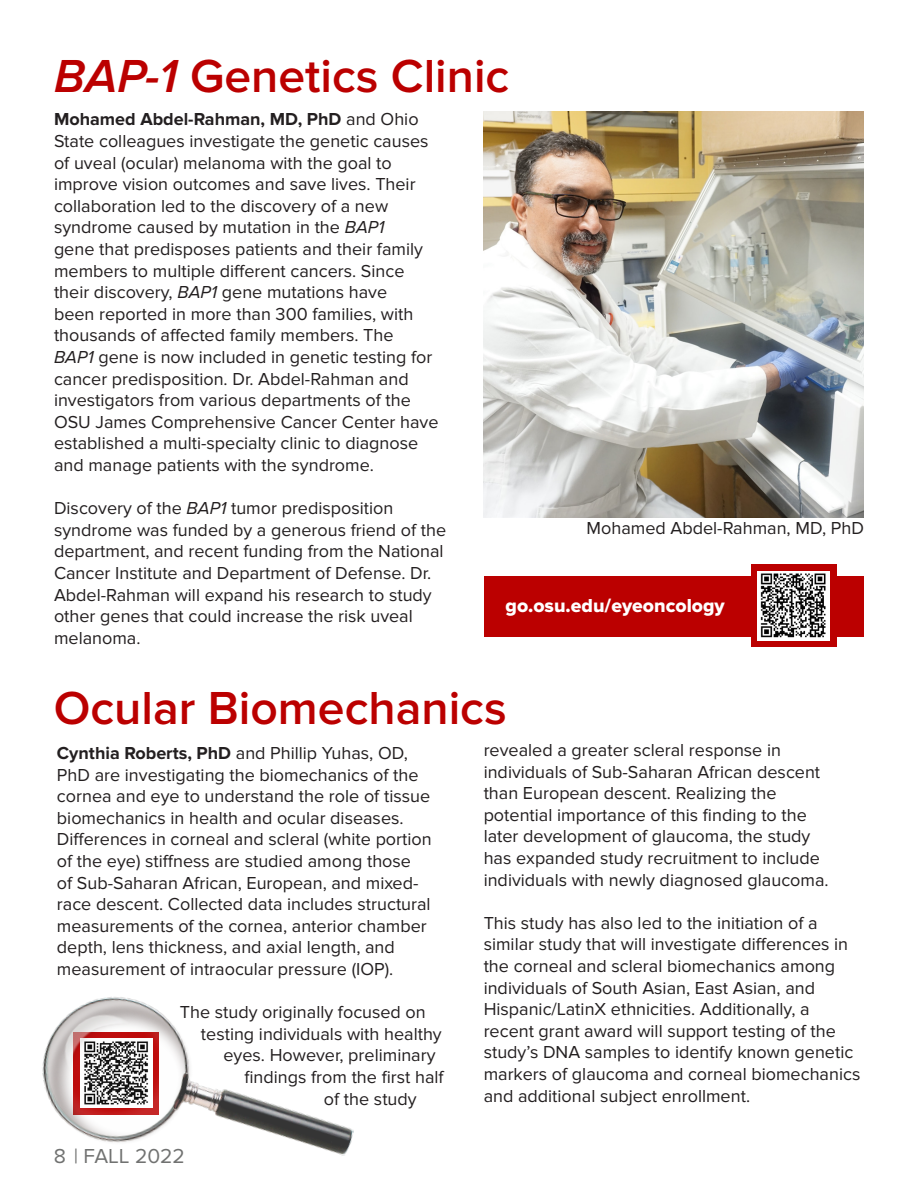
<style>
.page{position:relative;width:918px;height:1188px;background:#fff}
.page>*{position:absolute;margin:0;border:0;box-sizing:border-box;transform-origin:0 0}
.t1{font:600 48px "Proxima Nova";color:#b00}
.t2{font:21px "Proxima Nova";color:#717271}
.t3{font:19.5px "Proxima Nova Extrabld";color:#fff}
.t4{font:18px/21.6px "Proxima Nova";color:#231f20}
.s1{font-style:italic}
.s2{font-weight:700}
</style>
<div class="page">
<div style="left:485px;top:576px;width:379px;height:60px;background:#b00"></div>
<img style="left:484px;top:111px;width:380px;height:406px">
<div style="left:751px;top:565px;width:85px;height:82px;background:#b00"></div>
<div style="left:758px;top:571px;width:72px;height:69px;background:#fff"></div>
<img style="left:760px;top:573px;width:66px;height:65px">
<img style="left:42px;top:997px;width:312px;height:159px">
<p class="t1" style="left:54px;top:48px;width:457px"><span class="s1">BAP-1</span> Genetics Clinic</p>
<p class="t4" style="left:54px;top:109px;width:386px"><span class="s2">Mohamed Abdel-Rahman, MD, PhD</span> and Ohio State colleagues investigate the genetic causes of uveal (ocular) melanoma with the goal to improve vision outcomes and save lives. Their collaboration led to the discovery of a new syndrome caused by mutation in the <span class="s1">BAP1<br></span>gene that predisposes patients and their family members to multiple different cancers. Since their discovery, <span class="s1">BAP1</span> gene mutations have<br>been reported in more than 300 families, with thousands of affected family members. The<br><span class="s1">BAP1</span> gene is now included in genetic testing for cancer predisposition. Dr. Abdel-Rahman and investigators from various departments of the OSU James Comprehensive Cancer Center have established a multi-specialty clinic to diagnose and manage patients with the syndrome.</p>
<p class="t4" style="left:54px;top:498px;width:394px">Discovery of the <span class="s1">BAP1</span> tumor predisposition syndrome was funded by a generous friend of the department, and recent funding from the National Cancer Institute and Department of Defense. Dr.<br>Abdel-Rahman will expand his research to study other genes that could increase the risk uveal melanoma.</p>
<p class="t4" style="left:587px;top:518px;width:279px">Mohamed Abdel-Rahman, MD, PhD</p>
<p class="t3" style="left:506px;top:594px;width:221px">go.osu.edu/eyeoncology</p>
<p class="t1" style="left:54px;top:681px;width:455px">Ocular Biomechanics</p>
<p class="t4" style="left:57px;top:742px;width:376px"><span class="s2">Cynthia Roberts, PhD</span> and Phillip Yuhas, OD, PhD are investigating the biomechanics of the cornea and eye to understand the role of tissue biomechanics in health and ocular diseases.<br>Differences in corneal and scleral (white portion of the eye) stiffness are studied among those<br>of Sub-Saharan African, European, and mixed&shy;race descent. Collected data includes structural measurements of the cornea, anterior chamber depth, lens thickness, and axial length, and measurement of intraocular pressure (IOP).</p>
<p class="t4" style="left:180px;top:1002px;width:247px">The study originally focused on</p>
<p class="t4" style="left:201px;top:1023px;width:242px">testing individuals with healthy</p>
<p class="t4" style="left:223px;top:1045px;width:214px">eyes. However, preliminary</p>
<p class="t4" style="left:244px;top:1066px;width:201px">findings from the first half</p>
<p class="t4" style="left:324px;top:1088px;width:94px">of the study</p>
<p class="t4" style="left:484px;top:739px;width:347px">revealed a greater scleral response in individuals of Sub-Saharan African descent than European descent. Realizing the potential importance of this finding to the later development of glaucoma, the study has expanded study recruitment to include individuals with newly diagnosed glaucoma.</p>
<p class="t4" style="left:484px;top:912px;width:378px">This study has also led to the initiation of a similar study that will investigate differences in the corneal and scleral biomechanics among individuals of South Asian, East Asian, and Hispanic/LatinX ethnicities. Additionally, a recent grant award will support testing of the study’s DNA samples to identify known genetic markers of glaucoma and corneal biomechanics and additional subject enrollment.</p>
<p class="t2" style="left:54px;top:1144px;width:133px">8 | FALL 2022</p>
</div>
